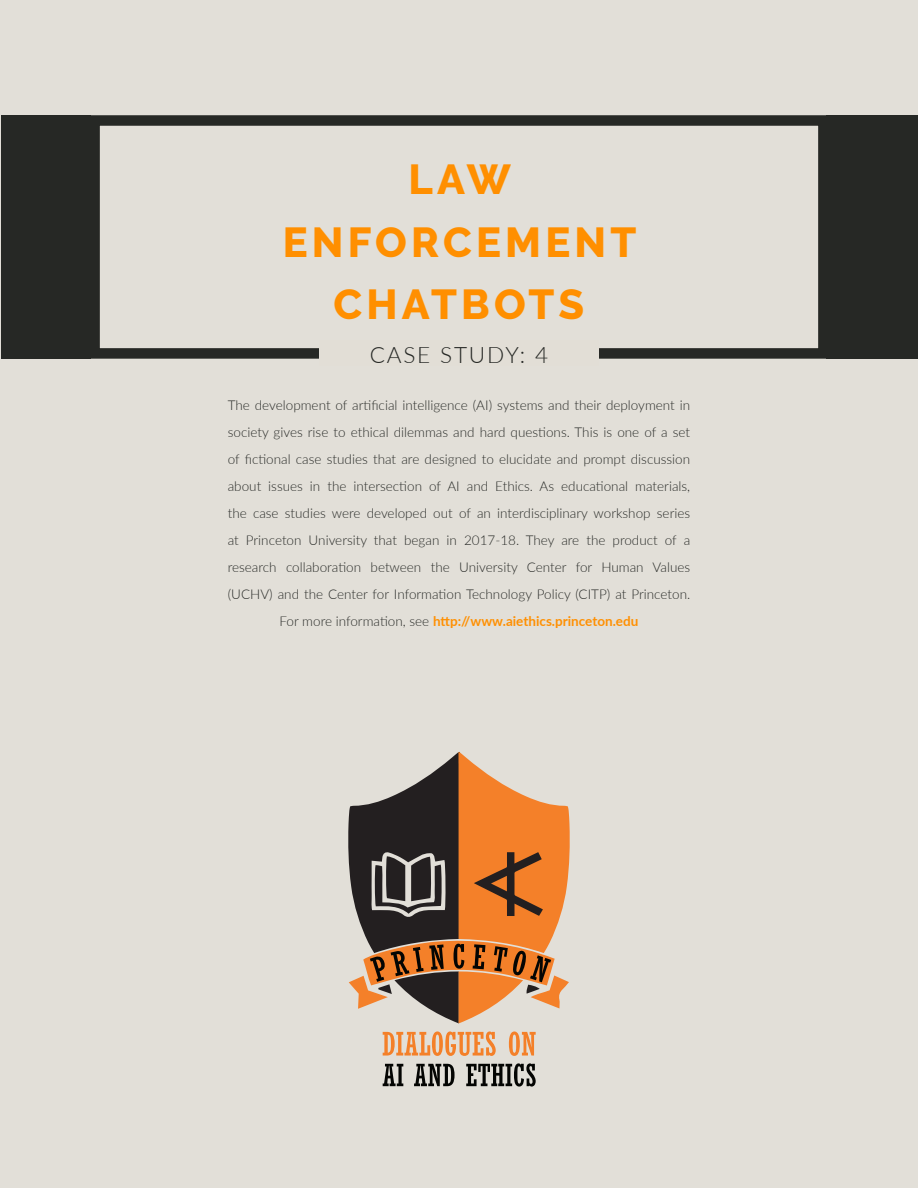
<style>
.page{position:relative;width:918px;height:1188px;background:#e2dfd8}
.page>*{position:absolute;margin:0;border:0;box-sizing:border-box;transform-origin:0 0}
.Header_-_Align_Cente{font:800 41.7px "Raleway";letter-spacing:.1em;color:#ff8f00}
.Subhead_-_Align_Cent{font:300 22.65px "Lato";letter-spacing:.08em;color:#262825}
.t1{font:300 13.5px/27px "Lato";color:#262825;text-align:center}
.s1{font-weight:700;color:#ff8f00}
</style>
<div class="page">
<div style="left:89px;top:115px;width:740px;height:244px;border:10px solid #262825"></div>
<svg style="left:383px;top:1031px;width:113px;height:25px"></svg>
<svg style="left:509px;top:1031px;width:27px;height:25px"></svg>
<svg style="left:383px;top:1064px;width:20px;height:22px"></svg>
<svg style="left:414px;top:1064px;width:41px;height:22px"></svg>
<svg style="left:466px;top:1063px;width:70px;height:24px"></svg>
<svg style="left:348px;top:752px;width:222px;height:271px"></svg>
<div style="left:1px;top:115px;width:90px;height:244px;background:#262825"></div>
<div style="left:827px;top:115px;width:91px;height:244px;background:#262825"></div>
<div style="left:319px;top:341px;width:280px;height:25px;background:#e2ded6"></div>
<p class="Header_-_Align_Cente" style="left:409px;top:156px;width:104px">LAW</p>
<p class="Header_-_Align_Cente" style="left:283px;top:218px;width:355px">ENFORCEMENT</p>
<p class="Header_-_Align_Cente" style="left:334px;top:281px;width:252px">CHATBOTS</p>
<p class="Subhead_-_Align_Cent" style="left:370px;top:339px;width:180px">CASE STUDY: 4</p>
<p class="t1" style="left:228px;top:391px;width:464px">The development of artificial intelligence (AI) systems and their deployment in society gives rise to ethical dilemmas and hard questions. This is one of a set of fictional case studies that are designed to elucidate and prompt discussion about issues in the intersection of AI and Ethics. As educational materials, the case studies were developed out of an interdisciplinary workshop series at Princeton University that began in 2017-18. They are the product of a research collaboration between the University Center for Human Values (UCHV) and the Center for Information Technology Policy (CITP) at Princeton.<br>For more information, see <span class="s1">http://www.aiethics.princeton.edu</span></p>
</div>
